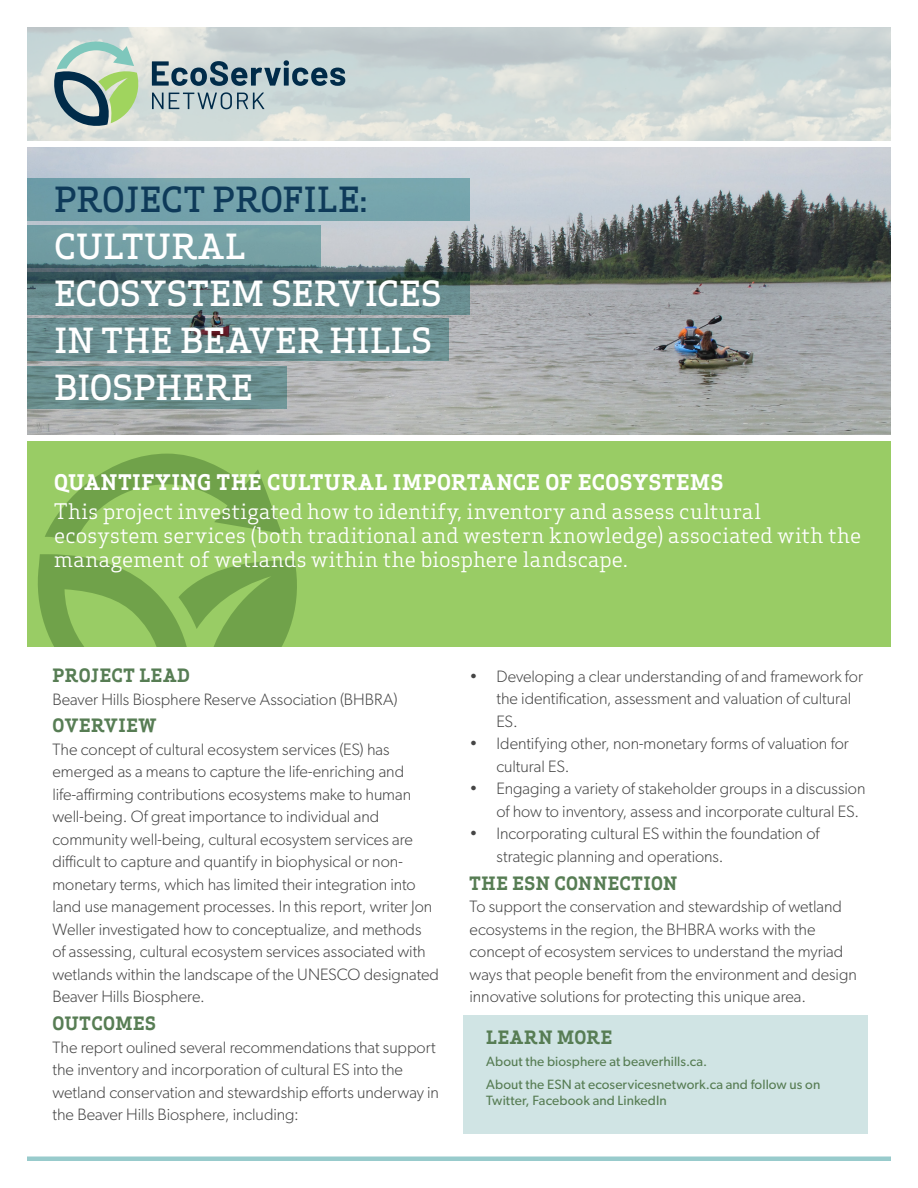
<style>
.page{position:relative;width:918px;height:1188px;background:#fff}
.page>*{position:absolute;margin:0;border:0;box-sizing:border-box;transform-origin:0 0}
.t1{font:500 33.9px/46.8px "Apex Serif";letter-spacing:.005em;color:#fff}
.t2{font:500 33.9px "Apex Serif";letter-spacing:.005em;color:#0e3a59}
.t3{font:21px/24px "Apex Serif";letter-spacing:.005em;color:#fff}
.t4{font:700 21px "Apex Serif";letter-spacing:.03em;color:#fff}
.t5{font:700 18px "Apex Serif";letter-spacing:.035em;color:#577d54}
.t6{font:700 18px "Apex Serif";letter-spacing:.055em;color:#577d54}
.t7{font:300 16.5px/22.5px "Gibson";color:#454545}
.t8{font:13.5px/23.2px "Gibson";letter-spacing:.01em;color:#577d54}
</style>
<div class="page">
<img style="left:27px;top:148px;width:864px;height:287px">
<svg style="left:54px;top:42px;width:87px;height:84px"></svg>
<svg style="left:152px;top:60px;width:193px;height:26px"></svg>
<svg style="left:152px;top:92px;width:112px;height:17px"></svg>
<div style="left:27px;top:178px;width:442px;height:42px;background:#74a3ac"></div>
<div style="left:27px;top:225px;width:294px;height:42px;background:#75a0a5"></div>
<svg style="left:27px;top:272px;width:443px;height:42px;fill:#66898c"></svg>
<svg style="left:27px;top:319px;width:421px;height:42px;fill:#6a8f91"></svg>
<svg style="left:27px;top:367px;width:259px;height:42px;fill:#6b9091"></svg>
<div style="left:464px;top:1016px;width:404px;height:118px;background:#d0e4e4"></div>
<div style="left:27px;top:1156px;width:864px;height:5px;background:#98cbcc"></div>
<div style="left:27px;top:441px;width:864px;height:207px;background:#99cc65"></div>
<svg style="left:38px;top:554px;width:259px;height:93px"></svg>
<svg style="left:45px;top:454px;width:237px;height:88px"></svg>
<div style="left:22px;top:647px;width:874px;height:121px;background:#fff"></div>
<h1 class="t2" style="left:54px;top:178px;width:315px">PROJECT PROFILE:</h1>
<h1 class="t1" style="left:54px;top:223px;width:389px">CULTURAL<br>ECOSYSTEM SERVICES<br>IN THE BEAVER HILLS<br>BIOSPHERE</h1>
<p class="t4" style="left:54px;top:469px;width:671px">QUANTIFYING THE CULTURAL IMPORTANCE OF ECOSYSTEMS</p>
<p class="t3" style="left:54px;top:499px;width:809px">This project investigated how to identify, inventory and assess cultural ecosystem services (both traditional and western knowledge) associated with the management of wetlands within the biosphere landscape.</p>
<p class="t5" style="left:52px;top:664px;width:139px">PROJECT LEAD</p>
<p class="t7" style="left:52px;top:687px;width:347px">Beaver Hills Biosphere Reserve Association (BHBRA)</p>
<p class="t5" style="left:52px;top:714px;width:105px">OVERVIEW</p>
<p class="t7" style="left:52px;top:738px;width:388px">The concept of cultural ecosystem services (ES) has emerged as a means to capture the life-enriching and life-affirming contributions ecosystems make to human well-being. Of great importance to individual and community well-being, cultural ecosystem services are difficult to capture and quantify in biophysical or non&shy;monetary terms, which has limited their integration into land use management processes. In this report, writer Jon Weller investigated how to conceptualize, and methods<br>of assessing, cultural ecosystem services associated with wetlands within the landscape of the UNESCO designated Beaver Hills Biosphere.</p>
<p class="t5" style="left:52px;top:1012px;width:105px">OUTCOMES</p>
<p class="t7" style="left:52px;top:1035px;width:388px">The report oulined several recommendations that support the inventory and incorporation of cultural ES into the wetland conservation and stewardship efforts underway in the Beaver Hills Biosphere, including:</p>
<p class="t7" style="left:496px;top:665px;width:368px;text-indent:-27px">• Developing a clear understanding of and framework for the identification, assessment and valuation of cultural<br>ES.</p>
<p class="t7" style="left:496px;top:732px;width:354px;text-indent:-27px">• Identifying other, non-monetary forms of valuation for cultural ES.</p>
<p class="t7" style="left:496px;top:777px;width:371px;text-indent:-27px">• Engaging a variety of stakeholder groups in a discussion of how to inventory, assess and incorporate cultural ES.</p>
<p class="t7" style="left:496px;top:822px;width:324px;text-indent:-27px">• Incorporating cultural ES within the foundation of strategic planning and operations.</p>
<p class="t5" style="left:470px;top:871px;width:209px">THE ESN CONNECTION</p>
<p class="t7" style="left:470px;top:895px;width:389px">To support the conservation and stewardship of wetland ecosystems in the region, the BHBRA works with the concept of ecosystem services to understand the myriad ways that people benefit from the environment and design innovative solutions for protecting this unique area.</p>
<p class="t6" style="left:486px;top:1026px;width:128px">LEARN MORE</p>
<p class="t8" style="left:486px;top:1049px;width:336px">About the biosphere at beaverhills.ca.<br>About the ESN at ecoservicesnetwork.ca and follow us on</p>
<p class="t8" style="left:486px;top:1089px;width:182px">Twitter, Facebook and LinkedIn</p>
</div>
